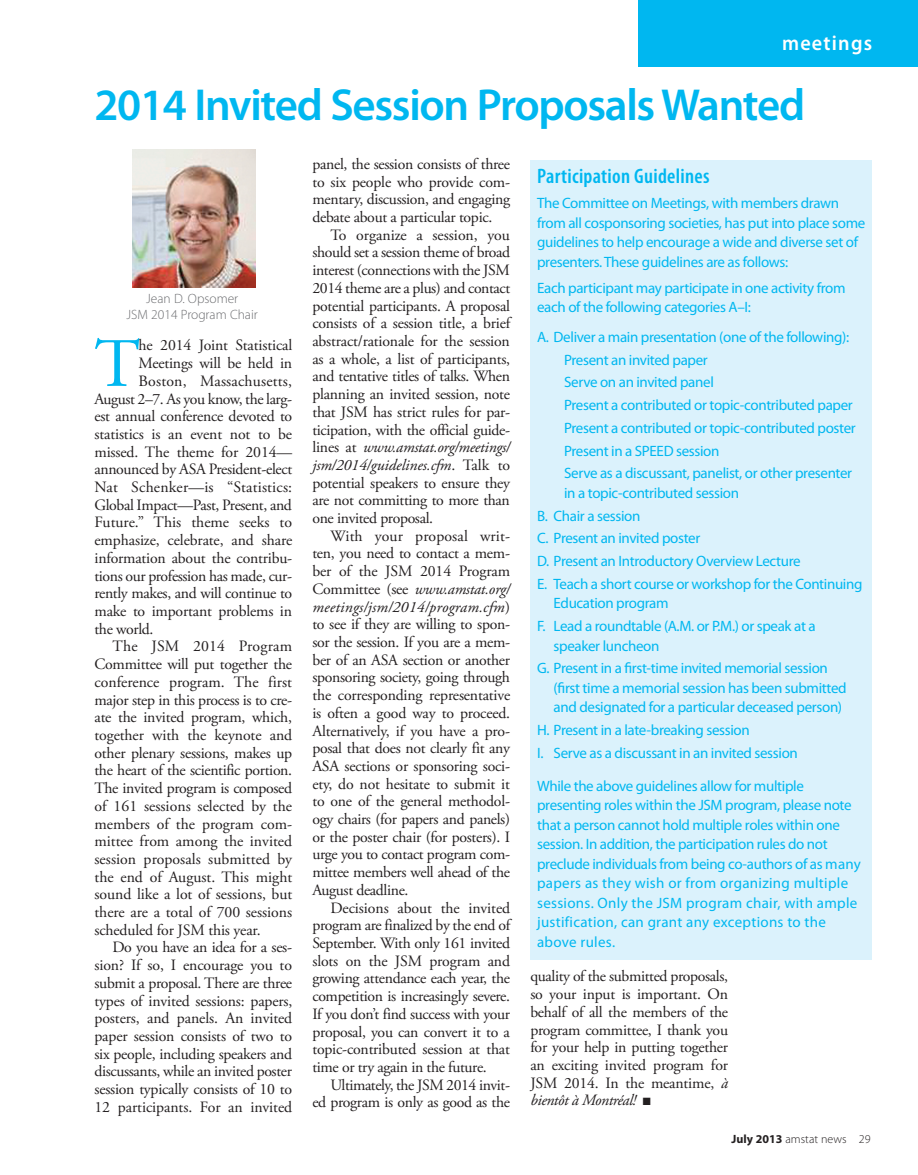
<style>
.page{position:relative;width:918px;height:1175px;background:#fff}
.page>*{position:absolute;margin:0;border:0;box-sizing:border-box;transform-origin:0 0}
.First_Paragraph{font:69.15px "Adobe Garamond Pro";color:#00b7f0}
.Headline{font:600 45px "Myriad Pro";letter-spacing:-.03em;color:#00b7f0}
.Sidebar_Head{font:600 condensed 21px "Myriad Pro";letter-spacing:.015em;color:#00b7f0}
.ProOps_Header{font:600 21px "Myriad Pro";letter-spacing:.06em;color:#fff;scale:.96 1}
.regular_text{font:15.75px/17.7px "Adobe Garamond Pro";letter-spacing:-.02em;color:#231f20;text-align:justify}
.First_Paragraph-2{font:15.75px "Adobe Garamond Pro";letter-spacing:-.015em;color:#231f20}
.First_Paragraph-3{font:15.75px "Adobe Garamond Pro";letter-spacing:.01em;color:#231f20}
.Sidebar_Text{font:15px/19.5px "Myriad Pro";letter-spacing:-.025em;color:#00b7f0}
.t1{font:300 13.5px/16.5px "Myriad Pro";color:#6c6d70;text-align:center}
.t2{font:300 12px "Myriad Pro";color:#231f20}
.s1{font-style:italic}
.s2{font-weight:700}
</style>
<div class="page">
<div style="left:638px;top:0;width:280px;height:66px;background:#00b7f0"></div>
<img style="left:132px;top:150px;width:124px;height:137px">
<div style="left:530px;top:161px;width:342px;height:799px;background:#dbf2fc"></div>
<p class="ProOps_Header" style="left:782px;top:29px;width:95px">meetings</p>
<p class="Headline" style="left:94px;top:76px;width:712px">2014 Invited Session Proposals Wanted</p>
<p class="regular_text" style="left:312px;top:156px;width:199px">panel, the session consists of three to six people who provide com&shy;mentary, discussion, and engaging debate about a particular topic.</p>
<p class="regular_text" style="left:312px;top:226px;width:199px;text-indent:18px">To organize a session, you should set a session theme of broad interest (connections with the JSM 2014 theme are a plus) and contact potential participants. A proposal consists of a session title, a brief abstract/rationale for the session as a whole, a list of participants, and tentative titles of talks. When planning an invited session, note that JSM has strict rules for par&shy;ticipation, with the official guide&shy;lines at <span class="s1">www.amstat.org/meetings/ jsm/2014/guidelines.cfm</span>. Talk to potential speakers to ensure they are not committing to more than one invited proposal.</p>
<p class="regular_text" style="left:312px;top:527px;width:199px;text-indent:18px">With your proposal writ&shy;ten, you need to contact a mem&shy;ber of the JSM 2014 Program Committee (see <span class="s1">www.amstat.org/ meetings/jsm/2014/program.cfm</span>) to see if they are willing to spon&shy;sor the session. If you are a mem&shy;ber of an ASA section or another sponsoring society, going through the corresponding representative is often a good way to proceed.<br>Alternatively, if you have a pro&shy;posal that does not clearly fit any ASA sections or sponsoring soci&shy;ety, do not hesitate to submit it to one of the general methodol&shy;ogy chairs (for papers and panels) or the poster chair (for posters). I urge you to contact program com&shy;mittee members well ahead of the August deadline.</p>
<p class="regular_text" style="left:312px;top:899px;width:199px;text-indent:18px">Decisions about the invited program are finalized by the end of September. With only 161 invited slots on the JSM program and growing attendance each year, the competition is increasingly severe.<br>If you don’t find success with your proposal, you can convert it to a topic-contributed session at that time or try again in the future.</p>
<p class="regular_text" style="left:312px;top:1076px;width:199px;text-align:right">Ultimately, the JSM 2014 invit-<br>ed program is only as good as the</p>
<p class="Sidebar_Head" style="left:537px;top:163px;width:174px">Participation Guidelines</p>
<p class="Sidebar_Text" style="left:537px;top:193px;width:330px">The Committee on Meetings, with members drawn from all cosponsoring societies, has put into place some guidelines to help encourage a wide and diverse set of presenters. These guidelines are as follows:</p>
<p class="Sidebar_Text" style="left:537px;top:278px;width:310px">Each participant may participate in one activity from each of the following categories A–I:</p>
<p class="Sidebar_Text" style="left:537px;top:327px;width:314px">A. Deliver a main presentation (one of the following):</p>
<p class="Sidebar_Text" style="left:564px;top:349px;width:145px">Present an invited paper</p>
<p class="Sidebar_Text" style="left:564px;top:372px;width:151px">Serve on an invited panel</p>
<p class="Sidebar_Text" style="left:564px;top:395px;width:290px">Present a contributed or topic-contributed paper</p>
<p class="Sidebar_Text" style="left:564px;top:418px;width:293px">Present a contributed or topic-contributed poster</p>
<p class="Sidebar_Text" style="left:564px;top:440px;width:157px">Present in a SPEED session</p>
<p class="Sidebar_Text" style="left:564px;top:463px;width:290px">Serve as a discussant, panelist, or other presenter in a topic-contributed session</p>
<p class="Sidebar_Text" style="left:537px;top:505px;width:105px">B. Chair a session</p>
<p class="Sidebar_Text" style="left:537px;top:528px;width:165px">C. Present an invited poster</p>
<p class="Sidebar_Text" style="left:537px;top:551px;width:265px">D. Present an Introductory Overview Lecture</p>
<p class="Sidebar_Text" style="left:554px;top:574px;width:310px;text-indent:-16px">E. Teach a short course or workshop for the Continuing<br>Education program</p>
<p class="Sidebar_Text" style="left:554px;top:616px;width:264px;text-indent:-16px">F. Lead a roundtable (A.M. or P.M.) or speak at a speaker luncheon</p>
<p class="Sidebar_Text" style="left:554px;top:658px;width:295px;text-indent:-16px">G. Present in a first-time invited memorial session (first time a memorial session has been submitted and designated for a particular deceased person)</p>
<p class="Sidebar_Text" style="left:537px;top:720px;width:214px">H. Present in a late-breaking session</p>
<p class="Sidebar_Text" style="left:537px;top:742px;width:262px">I. Serve as a discussant in an invited session</p>
<p class="Sidebar_Text" style="left:537px;top:775px;width:325px">While the above guidelines allow for multiple presenting roles within the JSM program, please note that a person cannot hold multiple roles within one session. In addition, the participation rules do not preclude individuals from being co-authors of as many papers as they wish or from organizing multiple sessions. Only the JSM program chair, with ample justification, can grant any exceptions to the above rules.</p>
<p class="regular_text" style="left:530px;top:968px;width:199px">quality of the submitted proposals, so your input is important. On behalf of all the members of the program committee, I thank you for your help in putting together an exciting invited program for JSM 2014. In the meantime, <span class="s1">à bientôt à Montréal!</span> ■</p>
<p class="t1" style="left:127px;top:290px;width:133px">Jean D. Opsomer<br>JSM 2014 Program Chair</p>
<p class="First_Paragraph" style="left:94px;top:322px;width:47px">T</p>
<p class="First_Paragraph-2" style="left:139px;top:336px;width:155px">he 2014 Joint Statistical</p>
<p class="First_Paragraph-2" style="left:139px;top:354px;width:155px">Meetings will be held in</p>
<p class="First_Paragraph-3" style="left:139px;top:371px;width:155px">Boston, Massachusetts,</p>
<p class="First_Paragraph-2" style="left:94px;top:389px;width:199px">August 2–7. As you know, the larg-</p>
<p class="First_Paragraph-2" style="left:94px;top:407px;width:199px">est annual conference devoted to</p>
<p class="First_Paragraph-2" style="left:94px;top:424px;width:199px">statistics is an event not to be</p>
<p class="First_Paragraph-2" style="left:94px;top:442px;width:199px">missed. The theme for 2014—</p>
<p class="First_Paragraph-2" style="left:94px;top:460px;width:199px">announced by ASA President-elect</p>
<p class="First_Paragraph-3" style="left:94px;top:477px;width:199px">Nat Schenker—is “Statistics:</p>
<p class="First_Paragraph-2" style="left:94px;top:495px;width:199px">Global Impact—Past, Present, and</p>
<p class="First_Paragraph-2" style="left:94px;top:513px;width:199px">Future.” This theme seeks to</p>
<p class="First_Paragraph-2" style="left:94px;top:531px;width:199px">emphasize, celebrate, and share</p>
<p class="First_Paragraph-2" style="left:94px;top:548px;width:199px">information about the contribu-</p>
<p class="First_Paragraph-2" style="left:94px;top:566px;width:199px">tions our profession has made, cur-</p>
<p class="First_Paragraph-2" style="left:94px;top:584px;width:199px">rently makes, and will continue to</p>
<p class="First_Paragraph-2" style="left:94px;top:601px;width:199px">make to important problems in</p>
<p class="First_Paragraph-2" style="left:94px;top:619px;width:60px">the world.</p>
<p class="regular_text" style="left:94px;top:638px;width:199px;text-indent:18px">The JSM 2014 Program Committee will put together the conference program. The first major step in this process is to cre&shy;ate the invited program, which, together with the keynote and other plenary sessions, makes up the heart of the scientific portion.<br>The invited program is composed of 161 sessions selected by the members of the program com&shy;mittee from among the invited session proposals submitted by the end of August. This might sound like a lot of sessions, but there are a total of 700 sessions scheduled for JSM this year.</p>
<p class="regular_text" style="left:94px;top:939px;width:199px;text-indent:18px">Do you have an idea for a ses&shy;sion? If so, I encourage you to submit a proposal. There are three types of invited sessions: papers, posters, and panels. An invited paper session consists of two to six people, including speakers and discussants, while an invited poster session typically consists of 10 to 12 participants. For an invited</p>
<p class="t2" style="left:732px;top:1131px;width:141px"><span class="s2">July 2013</span> amstat news 29</p>
</div>
